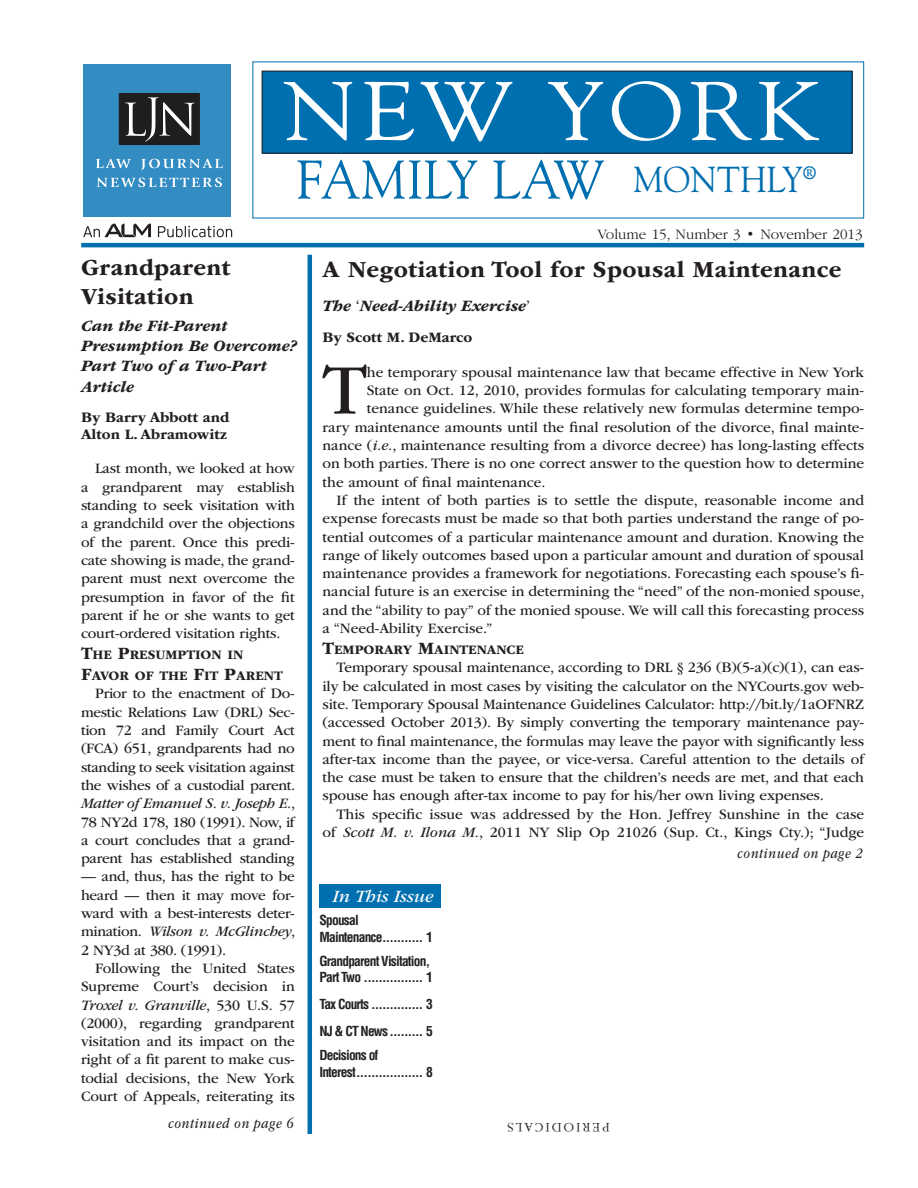
<style>
.page{position:relative;width:918px;height:1188px;background:#fff}
.page>*{position:absolute;margin:0;border:0;box-sizing:border-box;transform-origin:0 0}
.t1{font:82.5px "Goudy Std";letter-spacing:.05em;color:#fff;scale:1.14 1}
.TEXT_drop_cap{font:73.8px "ITC Garamond Std";color:#231f20}
.t2{font:54px "Goudy Std";color:#006faf;scale:.95 1}
.HEAD_headline{font:700 24px/28.5px "ITC Garamond Std";letter-spacing:.015em;color:#231f20}
.TOC_in_this_issue{font:italic 18px "ITC Garamond Std";color:#fff}
.DECK_Subhead{font:italic 700 16.5px/20.1px "ITC Garamond Std";color:#231f20}
.TEXT_body_copy{font:15px/18.3px "ITC Garamond Std";letter-spacing:-.01em;color:#231f20;text-align:justify}
.TEXT_drop_cap-2{font:15px "ITC Garamond Std";color:#231f20}
.BYLINE_byline{font:700 15px/16.5px "ITC Garamond Std";color:#231f20}
.FURNITURE_continued{font:italic 15px "ITC Garamond Std";letter-spacing:.05em;color:#231f20;scale:.82 1}
.t3{font:300 15px "ITC Garamond Std";color:#231f20}
.TOC_toc{font:700 condensed 13.5px/16.5px "Helvetica LT Std";letter-spacing:-.06em;color:#231f20}
.SUBHEAD_subhead{font:700 13.5px/21px "ITC Garamond Std";color:#231f20}
.t4{font:300 13.5px "ITC Garamond Std";letter-spacing:.15em;color:#231f20}
.s1{font-size:36px}
.s2{font-size:18px}
.s3{font-style:italic}
.s4{font-weight:400;font-style:normal}
</style>
<div class="page">
<div style="left:319px;top:884px;width:122px;height:24px;background:#006faf"></div>
<hr style="left:308px;top:255px;width:4px;height:879px;background:#006faf">
<hr style="left:81px;top:243px;width:783px;height:4px;background:#006faf">
<div style="left:262px;top:71px;width:590px;height:82px;background:#006faf"></div>
<div style="left:262px;top:71px;width:591px;height:83px;border:1px solid #231f20"></div>
<div style="left:83px;top:64px;width:147px;height:153px;background:#338cc2"></div>
<div style="left:119px;top:93px;width:81px;height:52px;background:#201d1e"></div>
<svg style="left:125px;top:97px;width:70px;height:44px"></svg>
<svg style="left:96px;top:159px;width:35px;height:9px"></svg>
<svg style="left:141px;top:159px;width:82px;height:11px"></svg>
<svg style="left:97px;top:178px;width:125px;height:9px"></svg>
<svg style="left:158px;top:226px;width:74px;height:11px"></svg>
<svg style="left:83px;top:224px;width:68px;height:13px"></svg>
<p class="t1" style="left:284px;top:60px;width:472px">NEW YORK</p>
<p class="t2" style="left:296px;top:146px;width:549px">FAMILY LAW <span class="s1">MONTHLY</span><sup>®</sup></p>
<p class="HEAD_headline" style="left:81px;top:253px;width:151px">Grandparent<br>Visitation</p>
<p class="DECK_Subhead" style="left:81px;top:316px;width:217px">Can the Fit-Parent<br>Presumption Be Overcome?<br>Part Two of a Two-Part<br>Article</p>
<p class="BYLINE_byline" style="left:81px;top:409px;width:150px">By Barry Abbott and<br>Alton L. Abramowitz</p>
<p class="TEXT_body_copy" style="left:81px;top:460px;width:215px;text-indent:14px">Last month, we looked at how a grandparent may establish standing to seek visitation with a grandchild over the objections of the parent. Once this predi&shy;cate showing is made, the grand&shy;parent must next overcome the presumption in favor of the fit parent if he or she wants to get court-ordered visitation rights.</p>
<p class="SUBHEAD_subhead" style="left:81px;top:644px;width:203px"><span class="s2">T</span>HE <span class="s2">P</span>RESUMPTION IN<br><span class="s2">F</span>AVOR OF THE <span class="s2">F</span>IT <span class="s2">P</span>ARENT</p>
<p class="TEXT_body_copy" style="left:81px;top:685px;width:216px;text-indent:14px">Prior to the enactment of Do&shy;mestic Relations Law (DRL) Sec&shy;tion 72 and Family Court Act (FCA) 651, grandparents had no standing to seek visitation against the wishes of a custodial parent.<br><span class="s3">Matter of Emanuel S. v. Joseph E.</span>, 78 NY2d 178, 180 (1991). Now, if a court concludes that a grand&shy;parent has established standing</p>
<p class="TEXT_body_copy" style="left:81px;top:868px;width:216px">— and, thus, has the right to be heard — then it may move for&shy;ward with a best-interests deter&shy;mination. <span class="s3">Wilson v. McGlinchey</span>, 2 NY3d at 380. (1991).</p>
<p class="TEXT_body_copy" style="left:81px;top:959px;width:215px;text-indent:14px">Following the United States Supreme Court’s decision in <span class="s3">Troxel v. Granville</span>, 530 U.S. 57 (2000), regarding grandparent visitation and its impact on the right of a fit parent to make cus&shy;todial decisions, the New York Court of Appeals, reiterating its</p>
<p class="FURNITURE_continued" style="left:168px;top:1115px;width:154px">continued on page 6</p>
<p class="t3" style="left:598px;top:226px;width:266px">Volume 15, Number 3 • November 2013</p>
<p class="HEAD_headline" style="left:323px;top:255px;width:520px">A Negotiation Tool for Spousal Maintenance</p>
<p class="DECK_Subhead" style="left:323px;top:296px;width:209px">The <span class="s4">‘</span>Need-Ability Exercise<span class="s4">’</span></p>
<p class="BYLINE_byline" style="left:323px;top:329px;width:151px">By Scott M. DeMarco</p>
<p class="TEXT_drop_cap" style="left:323px;top:350px;width:46px">T</p>
<p class="TEXT_drop_cap-2" style="left:367px;top:364px;width:499px">he temporary spousal maintenance law that became effective in New York</p>
<p class="TEXT_drop_cap-2" style="left:367px;top:382px;width:499px">State on Oct. 12, 2010, provides formulas for calculating temporary main-</p>
<p class="TEXT_drop_cap-2" style="left:367px;top:401px;width:499px">tenance guidelines. While these relatively new formulas determine tempo-</p>
<p class="TEXT_drop_cap-2" style="left:323px;top:419px;width:543px">rary maintenance amounts until the final resolution of the divorce, final mainte-</p>
<p class="TEXT_drop_cap-2" style="left:323px;top:437px;width:543px">nance (<span class="s3">i.e.</span>, maintenance resulting from a divorce decree) has long-lasting effects</p>
<p class="TEXT_drop_cap-2" style="left:323px;top:455px;width:543px">on both parties. There is no one correct answer to the question how to determine</p>
<p class="TEXT_drop_cap-2" style="left:323px;top:474px;width:225px">the amount of final maintenance.</p>
<p class="TEXT_body_copy" style="left:323px;top:491px;width:544px;text-indent:14px">If the intent of both parties is to settle the dispute, reasonable income and expense forecasts must be made so that both parties understand the range of po&shy;tential outcomes of a particular maintenance amount and duration. Knowing the range of likely outcomes based upon a particular amount and duration of spousal maintenance provides a framework for negotiations. Forecasting each spouse’s fi&shy;nancial future is an exercise in determining the “need” of the non-monied spouse, and the “ability to pay” of the monied spouse. We will call this forecasting process a “Need-Ability Exercise.”</p>
<p class="SUBHEAD_subhead" style="left:323px;top:639px;width:203px"><span class="s2">T</span>EMPORARY <span class="s2">M</span>AINTENANCE</p>
<p class="TEXT_body_copy" style="left:323px;top:659px;width:543px;text-indent:14px">Temporary spousal maintenance, according to DRL § 236 (B)(5-a)(c)(1), can eas&shy;ily be calculated in most cases by visiting the calculator on the NYCourts.gov web&shy;site. Temporary Spousal Maintenance Guidelines Calculator: http://bit.ly/1aOFNRZ (accessed October 2013). By simply converting the temporary maintenance pay&shy;ment to final maintenance, the formulas may leave the payor with significantly less after-tax income than the payee, or vice-versa. Careful attention to the details of the case must be taken to ensure that the children’s needs are met, and that each spouse has enough after-tax income to pay for his/her own living expenses.</p>
<p class="TEXT_body_copy" style="left:323px;top:805px;width:543px;text-align:right">This specific issue was addressed by the Hon. Jeffrey Sunshine in the case of <span class="s3">Scott M. v. Ilona M.</span>, 2011 NY Slip Op 21026 (Sup. Ct., Kings Cty.); “Judge</p>
<p class="TOC_in_this_issue" style="left:332px;top:887px;width:102px">In This Issue</p>
<p class="TOC_toc" style="left:319px;top:912px;width:115px">Spousal<br>Maintenance........... 1</p>
<p class="TOC_toc" style="left:319px;top:952px;width:115px">Grandparent Visitation,<br>Part Two ................ 1</p>
<p class="TOC_toc" style="left:319px;top:996px;width:115px">Tax Courts .............. 3</p>
<p class="TOC_toc" style="left:319px;top:1023px;width:115px">NJ &amp; CT News ......... 5</p>
<p class="TOC_toc" style="left:319px;top:1047px;width:115px">Decisions of<br>Interest.................. 8</p>
<p class="t4" style="left:610px;top:1134px;width:104px;rotate:-180deg">PERIODICALS</p>
<p class="FURNITURE_continued" style="left:737px;top:845px;width:154px">continued on page 2</p>
</div>
